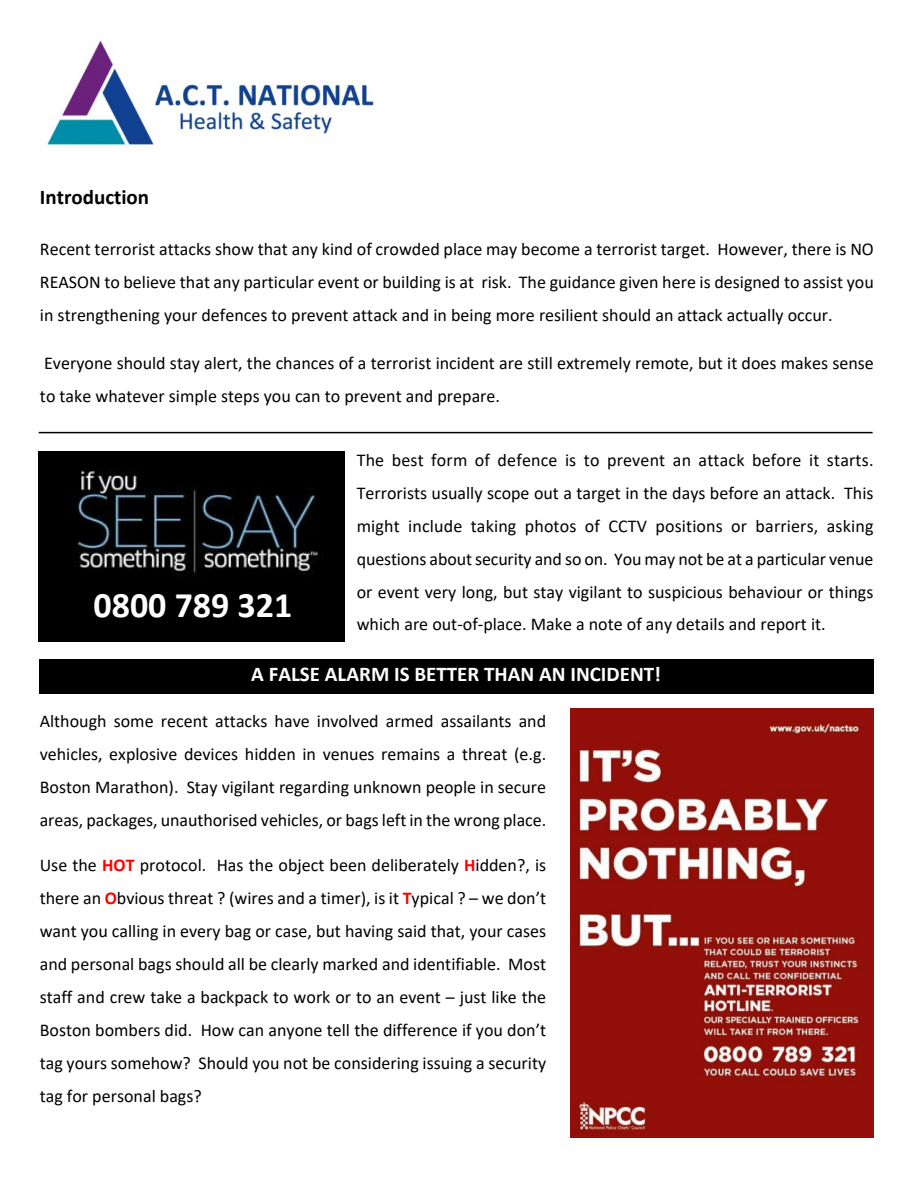
<style>
.page{position:relative;width:918px;height:1188px;background:#fff}
.page>*{position:absolute;margin:0;border:0;box-sizing:border-box;transform-origin:0 0}
.t1{font:700 36px "Calibri";color:#fff}
.t2{font:700 21px "Calibri";color:#fff}
.t3{font:700 21px "Calibri";color:#000}
.t4{font:18px/33px "Calibri";color:#000;text-align:justify}
.s1{font-weight:700;color:#f00}
</style>
<div class="page">
<hr style="left:39px;top:432px;width:834px;height:1px;background:#000">
<img style="left:38px;top:452px;width:307px;height:129px">
<div style="left:38px;top:581px;width:309px;height:61px;background:#000"></div>
<div style="left:39px;top:660px;width:835px;height:34px;background:#000"></div>
<div style="left:345px;top:448px;width:529px;height:198px;background:#fff"></div>
<img style="left:570px;top:708px;width:304px;height:430px">
<img style="left:47px;top:40px;width:327px;height:106px">
<p class="t3" style="left:40px;top:188px;width:111px">Introduction</p>
<p class="t4" style="left:40px;top:234px;width:835px">Recent terrorist attacks show that any kind of crowded place may become a terrorist target. However, there is NO REASON to believe that any particular event or building is at risk. The guidance given here is designed to assist you in strengthening your defences to prevent attack and in being more resilient should an attack actually occur.</p>
<p class="t4" style="left:40px;top:348px;width:835px">Everyone should stay alert, the chances of a terrorist incident are still extremely remote, but it does makes sense to take whatever simple steps you can to prevent and prepare.</p>
<h1 class="t1" style="left:94px;top:590px;width:200px">0800 789 321</h1>
<p class="t4" style="left:357px;top:445px;width:518px">The best form of defence is to prevent an attack before it starts.<br>Terrorists usually scope out a target in the days before an attack. This might include taking photos of CCTV positions or barriers, asking questions about security and so on. You may not be at a particular venue or event very long, but stay vigilant to suspicious behaviour or things which are out-of-place. Make a note of any details and report it.</p>
<p class="t2" style="left:251px;top:665px;width:411px">A FALSE ALARM IS BETTER THAN AN INCIDENT!</p>
<p class="t4" style="left:40px;top:706px;width:508px">Although some recent attacks have involved armed assailants and vehicles, explosive devices hidden in venues remains a threat (e.g.<br>Boston Marathon). Stay vigilant regarding unknown people in secure areas, packages, unauthorised vehicles, or bags left in the wrong place.</p>
<p class="t4" style="left:40px;top:850px;width:508px">Use the <span class="s1">HOT</span> protocol. Has the object been deliberately <span class="s1">H</span>idden?, is there an <span class="s1">O</span>bvious threat ? (wires and a timer), is it <span class="s1">T</span>ypical ? – we don’t want you calling in every bag or case, but having said that, your cases and personal bags should all be clearly marked and identifiable. Most staff and crew take a backpack to work or to an event – just like the Boston bombers did. How can anyone tell the difference if you don’t tag yours somehow? Should you not be considering issuing a security tag for personal bags?</p>
</div>
